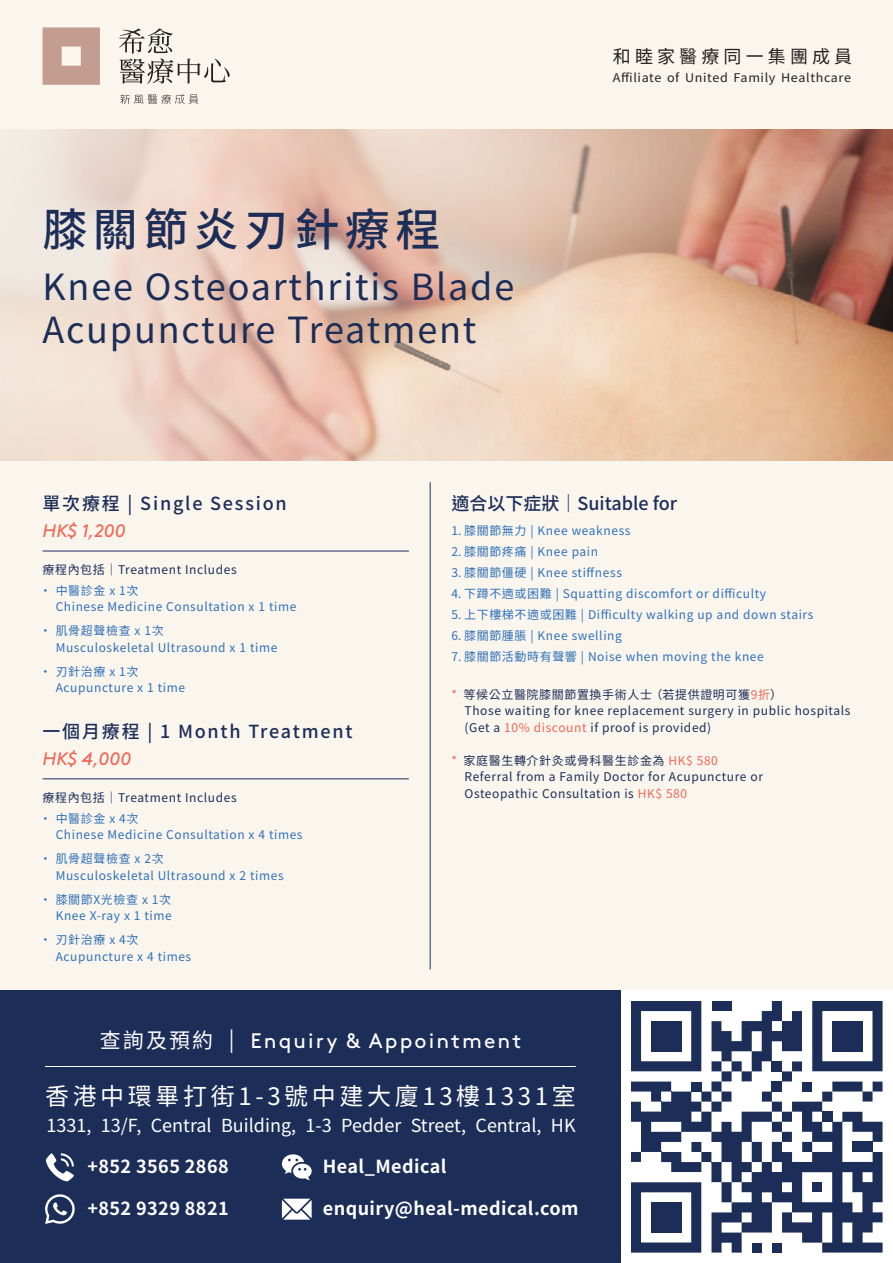
<style>
.page{position:relative;width:893px;height:1263px;background:#faf6ee}
.page>*{position:absolute;margin:0;border:0;box-sizing:border-box;transform-origin:0 0}
.t1{font:500 45px "Noto Sans CJ Ktc";letter-spacing:.12em;color:#1c2d58}
.t2{font:36px/43.2px "Noto Sans CJ Ktc";letter-spacing:.05em;color:#1c2d58}
.t3{font:24px "Noto Sans CJ Ktc";letter-spacing:.15em;color:#fff}
.t4{font:21px "Brown";letter-spacing:.1em;color:#fff}
.t5{font:700 18px "Noto Sans CJ Ktc";letter-spacing:.025em;color:#fff}
.t6{font:18px "Noto Sans CJ Ktc";color:#fff}
.t7{font:500 18px "Noto Sans CJ Ktc";letter-spacing:.1em;color:#1c2d58}
.t8{font:500 18px "Noto Sans CJ Ktc";color:#1c2d58}
.t9{font:italic 18px "Brown";letter-spacing:.005em;color:#f26654}
.t10{font:18px "Noto Sans CJ Ktc";letter-spacing:.23em;color:#231f20}
.t11{font:12px/16.5px "Noto Sans CJ Ktc";letter-spacing:.05em;color:#3170b8}
.t12{font:12px/16.5px "Noto Sans CJ Ktc";letter-spacing:.05em;color:#1c2d58}
.t13{font:12px "Noto Sans CJ Ktc";letter-spacing:.05em;color:#231f20;scale:1.05 1}
.s1{color:#f26654}
.s2{font-family:"Noto Sans CJ Ktc"}
</style>
<div class="page">
<div style="left:621px;top:991px;width:272px;height:272px;background:#fff"></div>
<div style="left:0;top:991px;width:621px;height:272px;background:#1c2d58"></div>
<img style="left:0;top:129px;width:893px;height:332px">
<svg style="left:43px;top:27px;width:57px;height:58px;background:#caa79c"></svg>
<svg style="left:119px;top:28px;width:111px;height:56px"></svg>
<svg style="left:120px;top:94px;width:78px;height:10px"></svg>
<hr style="left:45px;top:1066px;width:531px;height:1px;background:#fff">
<svg style="left:46px;top:1153px;width:28px;height:28px"></svg>
<svg style="left:282px;top:1154px;width:30px;height:26px"></svg>
<svg style="left:45px;top:1194px;width:30px;height:30px"></svg>
<svg style="left:282px;top:1199px;width:30px;height:20px"></svg>
<svg style="left:631px;top:1001px;width:251px;height:251px"></svg>
<hr style="left:43px;top:551px;width:366px;height:1px;background:#1c2d58">
<hr style="left:43px;top:778px;width:366px;height:1px;background:#1c2d58">
<hr style="left:430px;top:482px;width:1px;height:487px;background:#1c2d58">
<h3 class="t10" style="left:613px;top:46px;width:241px">和睦家醫療同一集團成員</h3>
<h1 class="t1" style="left:43px;top:204px;width:399px">膝關節炎刃針療程</h1>
<h2 class="t2" style="left:43px;top:265px;width:473px">Knee Osteoarthritis Blade<br>Acupuncture Treatment</h2>
<p class="t13" style="left:613px;top:71px;width:228px">Affiliate of United Family Healthcare</p>
<h3 class="t7" style="left:43px;top:493px;width:246px">單次療程 | Single Session</h3>
<h3 class="t9" style="left:43px;top:517px;width:85px">HK$ 1,200</h3>
<p class="t12" style="left:43px;top:561px;width:196px">療程內包括｜Treatment Includes</p>
<p class="t11" style="left:56px;top:582px;width:242px;text-indent:-16px">・ 中醫診金 x 1次<br>Chinese Medicine Consultation x 1 time</p>
<p class="t11" style="left:56px;top:623px;width:223px;text-indent:-16px">・ 肌骨超聲檢查 x 1次<br>Musculoskeletal Ultrasound x 1 time</p>
<p class="t11" style="left:56px;top:663px;width:131px;text-indent:-16px">・ 刃針治療 x 1次<br>Acupuncture x 1 time</p>
<h3 class="t7" style="left:43px;top:721px;width:312px">一個月療程 | 1 Month Treatment</h3>
<h3 class="t9" style="left:43px;top:745px;width:90px">HK$ 4,000</h3>
<p class="t12" style="left:43px;top:789px;width:196px">療程內包括｜Treatment Includes</p>
<p class="t11" style="left:56px;top:810px;width:248px;text-indent:-16px">・ 中醫診金 x 4次<br>Chinese Medicine Consultation x 4 times</p>
<p class="t11" style="left:56px;top:851px;width:229px;text-indent:-16px">・ 肌骨超聲檢查 x 2次<br>Musculoskeletal Ultrasound x 2 times</p>
<p class="t11" style="left:40px;top:891px;width:134px;text-align:right">・ 膝關節X光檢查 x 1次<br>Knee X-ray x 1 time</p>
<p class="t11" style="left:56px;top:932px;width:137px;text-indent:-16px">・ 刃針治療 x 4次<br>Acupuncture x 4 times</p>
<h3 class="t8" style="left:451px;top:493px;width:227px">適合以下症狀｜Suitable for</h3>
<p class="t11" style="left:451px;top:523px;width:181px">1. 膝關節無力 | Knee weakness</p>
<p class="t11" style="left:451px;top:544px;width:148px">2. 膝關節疼痛 | Knee pain</p>
<p class="t11" style="left:451px;top:565px;width:172px">3. 膝關節僵硬 | Knee stiffness</p>
<p class="t11" style="left:451px;top:586px;width:316px">4. 下蹲不適或困難 | Squatting discomfort or difficulty</p>
<p class="t11" style="left:451px;top:607px;width:364px">5. 上下樓梯不適或困難 | Difficulty walking up and down stairs</p>
<p class="t11" style="left:451px;top:628px;width:172px">6. 膝關節腫脹 | Knee swelling</p>
<p class="t11" style="left:451px;top:649px;width:314px">7. 膝關節活動時有聲響 | Noise when moving the knee</p>
<p class="t12" style="left:465px;top:686px;width:387px;text-indent:-13px"><span class="s1">*</span> 等候公立醫院膝關節置換手術人士 （若提供證明可獲<span class="s1">9折</span>）<br>Those waiting for knee replacement surgery in public hospitals (Get a <span class="s1">10% discount</span> if proof is provided)</p>
<p class="t12" style="left:465px;top:752px;width:300px;text-indent:-13px"><span class="s1">*</span> 家庭醫生轉介針灸或骨科醫生診金為 <span class="s1">HK$ 580<br></span>Referral from a Family Doctor for Acupuncture or<br>Osteopathic Consultation is <span class="s1">HK$ 580</span></p>
<h3 class="t4" style="left:100px;top:1025px;width:423px"><span class="s2">查詢及預約 |</span> Enquiry &amp; Appointment</h3>
<h3 class="t3" style="left:45px;top:1082px;width:532px">香港中環畢打街1-3號中建大廈13樓1331室</h3>
<h3 class="t6" style="left:47px;top:1115px;width:531px">1331, 13/F, Central Building, 1-3 Pedder Street, Central, HK</h3>
<h3 class="t5" style="left:87px;top:1156px;width:143px">+852 3565 2868</h3>
<h3 class="t5" style="left:323px;top:1156px;width:125px">Heal_Medical</h3>
<h3 class="t5" style="left:87px;top:1198px;width:143px">+852 9329 8821</h3>
<h3 class="t5" style="left:323px;top:1198px;width:257px">enquiry@heal-medical.com</h3>
</div>
